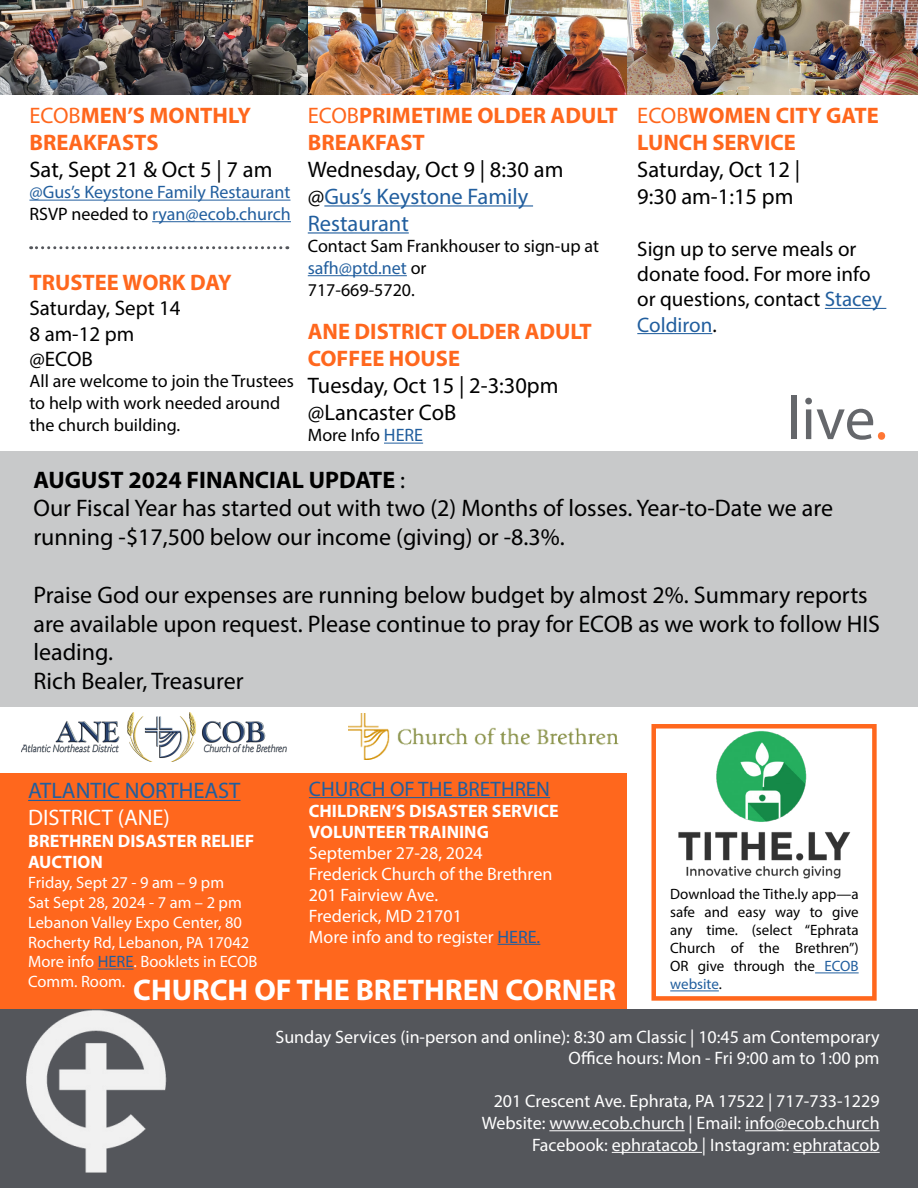
<style>
.page{position:relative;width:918px;height:1188px;background:#fff}
.page>*{position:absolute;margin:0;border:0;box-sizing:border-box;transform-origin:0 0}
.t1{font:61.35px "Myriad Pro";color:#54565b}
.t2{font:700 30px "Myriad Pro";color:#fff}
.t3{font:24px/28.8px "Myriad Pro";color:#000}
.t4{font:700 22.5px/27px "Myriad Pro";color:#ff671d}
.t5{font:22.5px/27px "Myriad Pro";color:#000}
.t6{font:22.5px/27px "Myriad Pro";color:#215e9e}
.t7{font:22.5px "Myriad Pro";color:#fff}
.t8{font:21px/25.2px "Myriad Pro";color:#000}
.t9{font:21px "Myriad Pro";color:#215e9e}
.t10{font:18px/21px "Myriad Pro";color:#fff;text-align:right}
.t11{font:18px/21.6px "Myriad Pro";color:#000}
.t12{font:700 18px/21.6px "Myriad Pro";color:#fff}
.t13{font:18px/21.6px "Myriad Pro";color:#215e9e}
.t14{font:16.5px/19.8px "Myriad Pro";color:#fff}
.t15{font:15px/18px "Myriad Pro";color:#000;text-align:justify}
.s1{font-weight:400}
.s2{color:#000}
.s3{color:#215e9e}
.s4{color:#ff671d}
.s5{font-weight:700}
</style>
<div class="page">
<div style="left:0;top:773px;width:627px;height:237px;background:#ff671d"></div>
<div style="left:0;top:1010px;width:918px;height:178px;background:#54565b"></div>
<hr style="left:549px;top:1130px;width:136px;height:1px;background:#fff">
<hr style="left:745px;top:1130px;width:135px;height:1px;background:#fff">
<hr style="left:612px;top:1152px;width:90px;height:1px;background:#fff">
<hr style="left:793px;top:1152px;width:87px;height:1px;background:#fff">
<img style="left:716px;top:731px;width:91px;height:84px">
<img style="left:678px;top:815px;width:173px;height:64px">
<hr style="left:815px;top:973px;width:44px;height:1px;background:#215e9e">
<hr style="left:670px;top:991px;width:49px;height:1px;background:#215e9e">
<div style="left:651px;top:724px;width:226px;height:277px;border:4px solid #ff671d"></div>
<hr style="left:29px;top:200px;width:261px;height:1px;background:#215e9e">
<hr style="left:152px;top:221px;width:139px;height:1px;background:#215e9e">
<img style="left:0;top:0;width:918px;height:94px">
<img style="left:0;top:1009px;width:230px;height:164px">
<hr style="left:825px;top:308px;width:61px;height:1px;background:#215e9e">
<hr style="left:637px;top:333px;width:75px;height:1px;background:#215e9e">
<hr style="left:324px;top:205px;width:209px;height:2px;background:#215e9e">
<hr style="left:308px;top:232px;width:101px;height:2px;background:#215e9e">
<hr style="left:308px;top:275px;width:99px;height:1px;background:#215e9e">
<hr style="left:384px;top:443px;width:39px;height:1px;background:#215e9e">
<hr style="left:28px;top:800px;width:213px;height:1px;background:#215e9e">
<hr style="left:98px;top:969px;width:36px;height:1px;background:#215e9e">
<img style="left:21px;top:713px;width:266px;height:48px">
<img style="left:349px;top:714px;width:269px;height:46px">
<hr style="left:309px;top:797px;width:241px;height:1px;background:#215e9e">
<hr style="left:498px;top:944px;width:42px;height:1px;background:#215e9e">
<div style="left:0;top:451px;width:918px;height:256px;background:#c8c9ca"></div>
<svg style="left:31px;top:246px;width:250px;height:3px"></svg>
<p class="t4" style="left:29px;top:101px;width:223px"><span class="s1">ECOB</span>MEN’S MONTHLY<br>BREAKFASTS</p>
<p class="t5" style="left:29px;top:155px;width:245px">Sat, Sept 21 &amp; Oct 5 | 7 am</p>
<p class="t13" style="left:29px;top:181px;width:263px">@Gus’s Keystone Family Restaurant<br><span class="s2">RSVP needed to</span> ryan@ecob.church</p>
<p class="t4" style="left:308px;top:101px;width:312px"><span class="s1">ECOB</span>PRIMETIME OLDER ADULT<br>BREAKFAST</p>
<p class="t6" style="left:308px;top:155px;width:257px"><span class="s2">Wednesday, Oct 9 | 8:30 am @</span>Gus’s Keystone Family<br>Restaurant</p>
<p class="t11" style="left:308px;top:235px;width:293px">Contact Sam Frankhouser to sign-up at <span class="s3">safh@ptd.net</span> or<br>717-669-5720.</p>
<p class="t4" style="left:308px;top:317px;width:286px">ANE DISTRICT OLDER ADULT<br>COFFEE HOUSE</p>
<p class="t5" style="left:308px;top:371px;width:252px">Tuesday, Oct 15 | 2-3:30pm @Lancaster CoB</p>
<p class="t11" style="left:308px;top:424px;width:117px">More Info <span class="s3">HERE</span></p>
<p class="t4" style="left:637px;top:101px;width:243px"><span class="s1">ECOB</span>WOMEN CITY GATE<br>LUNCH SERVICE</p>
<p class="t5" style="left:637px;top:155px;width:164px">Saturday, Oct 12 |<br>9:30 am-1:15 pm</p>
<p class="t8" style="left:637px;top:236px;width:246px">Sign up to serve meals or donate food. For more info or questions, contact <span class="s3">Stacey<br>Coldiron</span>.</p>
<p class="t4" style="left:29px;top:268px;width:204px">TRUSTEE WORK DAY</p>
<p class="t8" style="left:29px;top:295px;width:153px">Saturday, Sept 14<br>8 am-12 pm @ECOB</p>
<p class="t11" style="left:29px;top:370px;width:266px">All are welcome to join the Trustees to help with work needed around the church building.</p>
<h1 class="t1" style="left:787px;top:381px;width:102px">live<span class="s4">.</span></h1>
<h3 class="t3" style="left:33px;top:465px;width:801px"><span class="s5">AUGUST 2024 FINANCIAL UPDATE</span> :<br>Our Fiscal Year has started out with two (2) Months of losses. Year-to-Date we are running -$17,500 below our income (giving) or -8.3%.</h3>
<h3 class="t3" style="left:33px;top:580px;width:848px">Praise God our expenses are running below budget by almost 2%. Summary reports are available upon request. Please continue to pray for ECOB as we work to follow HIS leading.<br>Rich Bealer, Treasurer</h3>
<p class="t9" style="left:309px;top:776px;width:243px">CHURCH OF THE BRETHREN</p>
<p class="t12" style="left:309px;top:799px;width:251px;line-height:21px">CHILDREN’S DISASTER SERVICE<br>VOLUNTEER TRAINING</p>
<p class="t10" style="left:309px;top:842px;width:245px;text-align:left">September 27-28, 2024<br>Frederick Church of the Brethren<br>201 Fairview Ave.<br>Frederick, MD 21701<br>More info and to register <span class="s3">HERE.</span></p>
<p class="t6" style="left:28px;top:777px;width:214px">ATLANTIC NORTHEAST</p>
<p class="t7" style="left:28px;top:804px;width:143px">DISTRICT (ANE)</p>
<p class="t12" style="left:28px;top:829px;width:228px">BRETHREN DISASTER RELIEF<br>AUCTION</p>
<p class="t14" style="left:28px;top:873px;width:231px">Friday, Sept 27 - 9 am – 9 pm<br>Sat Sept 28, 2024 - 7 am – 2 pm<br>Lebanon Valley Expo Center, 80<br>Rocherty Rd, Lebanon, PA 17042<br>More info <span class="s3">HERE</span>. Booklets in ECOB</p>
<h2 class="t2" style="left:28px;top:970px;width:590px"><sup>Comm.</sup> <sup>Room.</sup> CHURCH OF THE BRETHREN CORNER</h2>
<p class="t15" style="left:670px;top:885px;width:190px">Download the Tithe.ly app—a safe and easy way to give any time. (select “Ephrata Church of the Brethren”)<br>OR give through the <span class="s3">ECOB website</span>.</p>
<p class="t10" style="left:275px;top:1025px;width:606px;line-height:21.6px">Sunday Services (in-person and online): 8:30 am Classic | 10:45 am Contemporary<br>Office hours: Mon - Fri 9:00 am to 1:00 pm</p>
<p class="t10" style="left:482px;top:1090px;width:399px;line-height:21.6px">201 Crescent Ave. Ephrata, PA 17522 | 717-733-1229<br>Website: www.ecob.church | Email: info@ecob.church<br>Facebook: ephratacob | Instagram: ephratacob</p>
</div>
